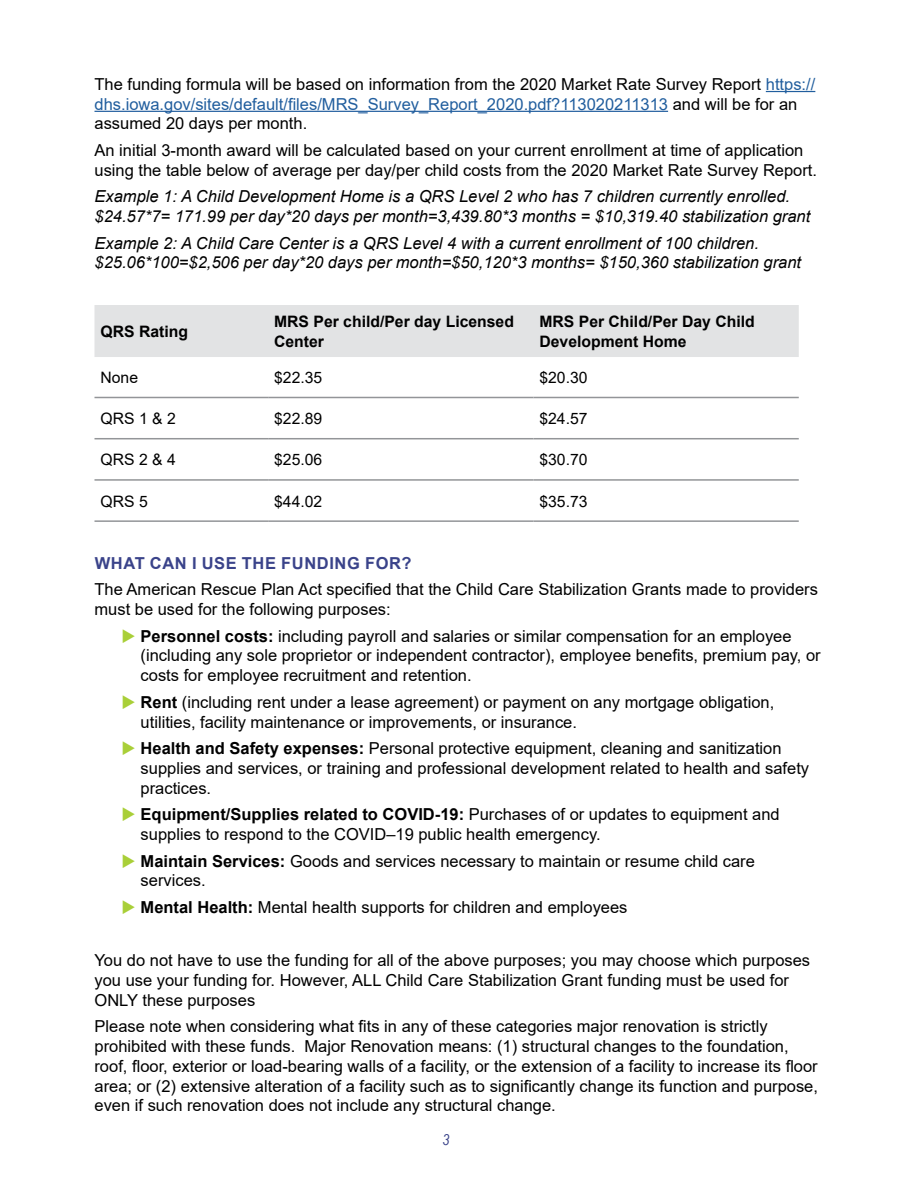
<style>
.page{position:relative;width:918px;height:1188px;background:#fff}
.page>*{position:absolute;margin:0;border:0;box-sizing:border-box;transform-origin:0 0}
.t1{font:16.5px/19.8px "Arial";color:#000}
.t2{font:italic 16.5px/19.8px "Arial";color:#000}
.Paragraph_Style_1{font:700 16.5px "Arial";letter-spacing:.035em;color:#3a438a}
.t3{font:700 15.75px/19.5px "Arial";color:#000}
.t4{font:15.75px "Arial";color:#000}
.t5{font:italic 15px "Arial Narrow";color:#3a438a}
.s1{color:#215e9e}
.s2{color:#a9cf38}
.s3{font-weight:700}
</style>
<div class="page">
<hr style="left:766px;top:91px;width:49px;height:1px;background:#215e9e">
<hr style="left:94px;top:111px;width:574px;height:1px;background:#215e9e">
<div style="left:94px;top:305px;width:705px;height:52px;background:#e2e3e4"></div>
<hr style="left:94px;top:397px;width:174px;height:1px;background:#939598">
<hr style="left:268px;top:397px;width:265px;height:1px;background:#939598">
<hr style="left:533px;top:397px;width:266px;height:1px;background:#939598">
<hr style="left:94px;top:438px;width:174px;height:1px;background:#939598">
<hr style="left:268px;top:438px;width:265px;height:1px;background:#939598">
<hr style="left:533px;top:438px;width:266px;height:1px;background:#939598">
<hr style="left:94px;top:479px;width:174px;height:2px;background:#939598">
<hr style="left:268px;top:479px;width:265px;height:2px;background:#939598">
<hr style="left:533px;top:479px;width:266px;height:2px;background:#939598">
<hr style="left:94px;top:520px;width:174px;height:2px;background:#939598">
<hr style="left:268px;top:520px;width:265px;height:2px;background:#939598">
<hr style="left:533px;top:520px;width:266px;height:2px;background:#939598">
<p class="t1" style="left:94px;top:74px;width:722px">The funding formula will be based on information from the 2020 Market Rate Survey Report <span class="s1">https:// dhs.iowa.gov/sites/default/files/MRS_Survey_Report_2020.pdf?113020211313</span> and will be for an assumed 20 days per month.</p>
<p class="t1" style="left:94px;top:140px;width:724px">An initial 3-month award will be calculated based on your current enrollment at time of application using the table below of average per day/per child costs from the 2020 Market Rate Survey Report.</p>
<p class="t2" style="left:94px;top:187px;width:717px">Example 1: A Child Development Home is a QRS Level 2 who has 7 children currently enrolled. $24.57*7= 171.99 per day*20 days per month=3,439.80*3 months = $10,319.40 stabilization grant</p>
<p class="t2" style="left:94px;top:233px;width:708px">Example 2: A Child Care Center is a QRS Level 4 with a current enrollment of 100 children. $25.06*100=$2,506 per day*20 days per month=$50,120*3 months= $150,360 stabilization grant</p>
<p class="t3" style="left:100px;top:322px;width:89px">QRS Rating</p>
<p class="t3" style="left:274px;top:312px;width:241px">MRS Per child/Per day Licensed<br>Center</p>
<p class="t3" style="left:539px;top:312px;width:217px">MRS Per Child/Per Day Child<br>Development Home</p>
<p class="t4" style="left:100px;top:367px;width:39px">None</p>
<p class="t4" style="left:274px;top:367px;width:50px">$22.35</p>
<p class="t4" style="left:539px;top:367px;width:50px">$20.30</p>
<p class="t4" style="left:100px;top:408px;width:77px">QRS 1 &amp; 2</p>
<p class="t4" style="left:274px;top:408px;width:50px">$22.89</p>
<p class="t4" style="left:539px;top:408px;width:50px">$24.57</p>
<p class="t4" style="left:100px;top:449px;width:77px">QRS 2 &amp; 4</p>
<p class="t4" style="left:274px;top:449px;width:50px">$25.06</p>
<p class="t4" style="left:539px;top:449px;width:50px">$30.70</p>
<p class="t4" style="left:100px;top:490px;width:49px">QRS 5</p>
<p class="t4" style="left:274px;top:490px;width:50px">$44.02</p>
<p class="t4" style="left:539px;top:490px;width:50px">$35.73</p>
<p class="Paragraph_Style_1" style="left:95px;top:551px;width:318px">WHAT CAN I USE THE FUNDING FOR?</p>
<p class="t1" style="left:94px;top:579px;width:725px">The American Rescue Plan Act specified that the Child Care Stabilization Grants made to providers must be used for the following purposes:</p>
<p class="t1" style="left:141px;top:626px;width:682px;text-indent:-19px"><span class="s2">◆</span> <span class="s3">Personnel costs:</span> including payroll and salaries or similar compensation for an employee (including any sole proprietor or independent contractor), employee benefits, premium pay, or costs for employee recruitment and retention.</p>
<p class="t1" style="left:141px;top:692px;width:635px;text-indent:-19px"><span class="s2">◆</span> <span class="s3">Rent</span> (including rent under a lease agreement) or payment on any mortgage obligation, utilities, facility maintenance or improvements, or insurance.</p>
<p class="t1" style="left:141px;top:738px;width:670px;text-indent:-19px"><span class="s2">◆</span> <span class="s3">Health and Safety expenses:</span> Personal protective equipment, cleaning and sanitization supplies and services, or training and professional development related to health and safety practices.</p>
<p class="t1" style="left:141px;top:804px;width:641px;text-indent:-19px"><span class="s2">◆</span> <span class="s3">Equipment/Supplies related to COVID-19:</span> Purchases of or updates to equipment and supplies to respond to the COVID–19 public health emergency.</p>
<p class="t1" style="left:141px;top:851px;width:616px;text-indent:-19px"><span class="s2">◆</span> <span class="s3">Maintain Services:</span> Goods and services necessary to maintain or resume child care services.</p>
<p class="t1" style="left:122px;top:897px;width:508px"><span class="s2">◆</span> <span class="s3">Mental Health:</span> Mental health supports for children and employees</p>
<p class="t1" style="left:94px;top:950px;width:717px">You do not have to use the funding for all of the above purposes; you may choose which purposes you use your funding for. However, ALL Child Care Stabilization Grant funding must be used for<br>ONLY these purposes</p>
<p class="t1" style="left:94px;top:1016px;width:725px">Please note when considering what fits in any of these categories major renovation is strictly prohibited with these funds. Major Renovation means: (1) structural changes to the foundation, roof, floor, exterior or load-bearing walls of a facility, or the extension of a facility to increase its floor area; or (2) extensive alteration of a facility such as to significantly change its function and purpose, even if such renovation does not include any structural change.</p>
<p class="t5" style="left:443px;top:1129px;width:8px">3</p>
</div>
